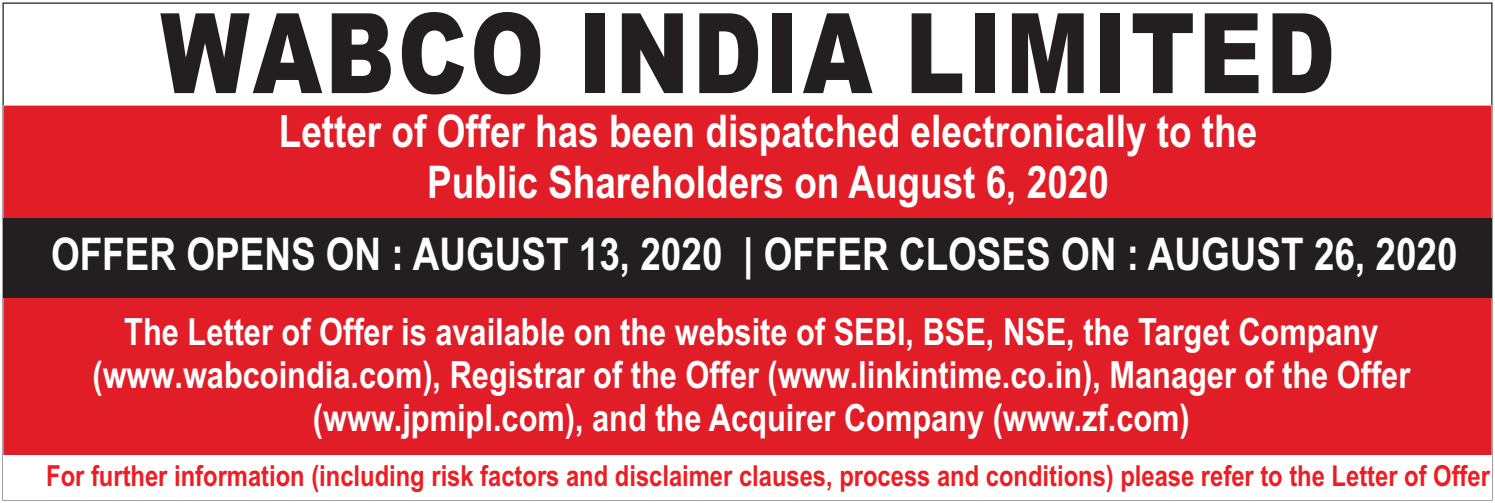
<style>
.page{position:relative;width:1495px;height:503px;background:#fff}
.page>*{position:absolute;margin:0;border:0;box-sizing:border-box;transform-origin:0 0}
.t1{font:900 111.25px "Arial";letter-spacing:.035em;color:#231f20;scale:.8 1}
.t2{font:700 45px/51.5px "Arial Narrow";color:#fff;text-align:center}
.t3{font:700 37.5px/42.8px "Arial Narrow";color:#fff;text-align:center}
.t4{font:700 29px "Arial Narrow";color:#ee1d23}
</style>
<div class="page">
<div style="left:3px;top:105px;width:1489px;height:394px;background:#e11e27;border:1px solid #bcbdc0"></div>
<div style="left:3px;top:218px;width:1488px;height:79px;background:#231f20"></div>
<div style="left:3px;top:455px;width:1488px;height:44px;background:#fff"></div>
<h1 class="t1" style="left:160px;top:13px;width:1469px">WABCO INDIA LIMITED</h1>
<p class="t2" style="left:279px;top:109px;width:980px">Letter of Offer has been dispatched electronically to the<br>Public Shareholders on August 6, 2020</p>
<p class="t2" style="left:51px;top:232px;width:1408px">OFFER OPENS ON : AUGUST 13, 2020 | OFFER CLOSES ON : AUGUST 26, 2020</p>
<p class="t3" style="left:92px;top:313px;width:1319px">The Letter of Offer is available on the website of SEBI, BSE, NSE, the Target Company (www.wabcoindia.com), Registrar of the Offer (www.linkintime.co.in), Manager of the Offer (www.jpmipl.com), and the Acquirer Company (www.zf.com)</p>
<p class="t4" style="left:46px;top:464px;width:1445px">For further information (including risk factors and disclaimer clauses, process and conditions) please refer to the Letter of Offer</p>
</div>
